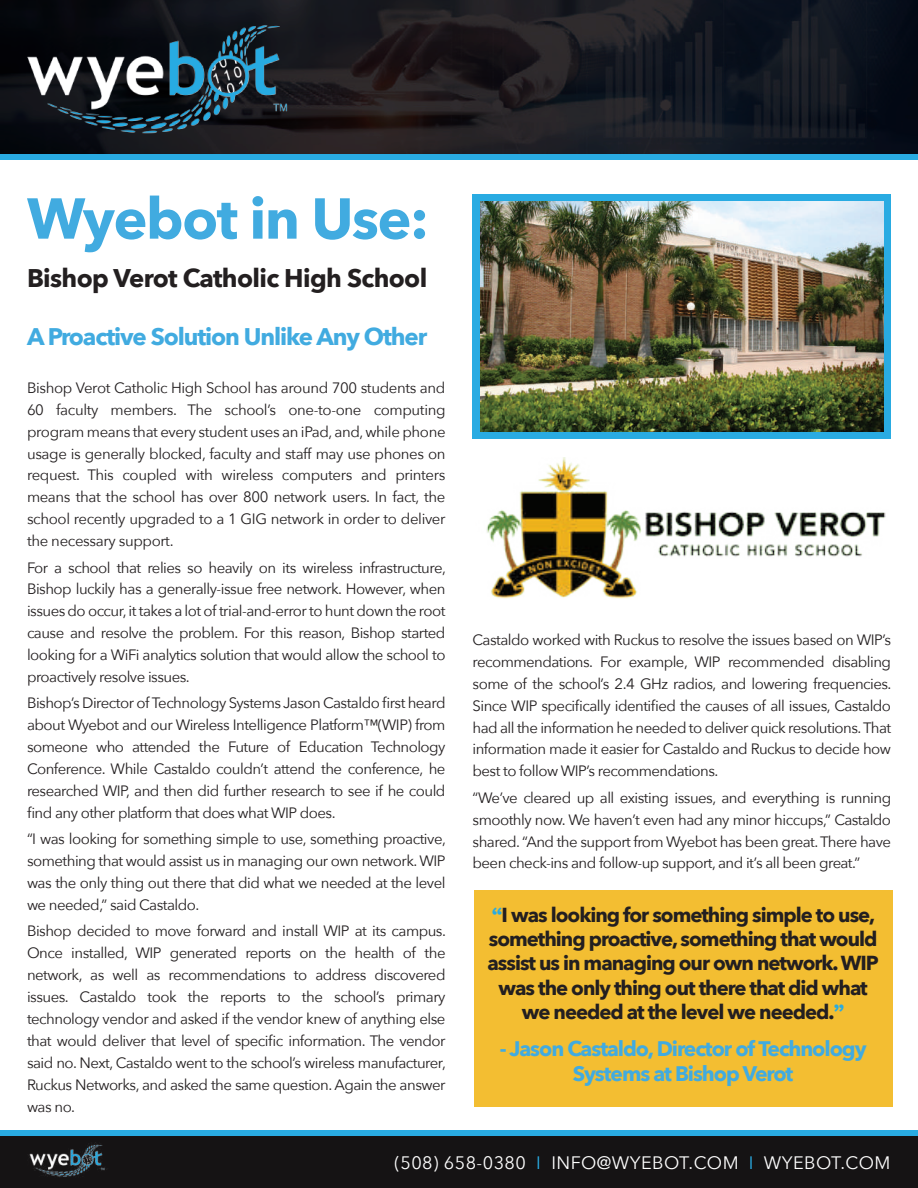
<style>
.page{position:relative;width:918px;height:1188px;background:#fff}
.page>*{position:absolute;margin:0;border:0;box-sizing:border-box;transform-origin:0 0}
.t1{font:700 57px "Avenir Next";letter-spacing:-.025em;color:#41abe0}
.t2{font:700 25.5px "Avenir Next";letter-spacing:-.025em;color:#231f20}
.t3{font:700 24px "Avenir Next";letter-spacing:-.045em;color:#41abe0}
.t4{font:700 21px/25.2px "Avenir Next";letter-spacing:-.05em;color:#41abe0;text-align:center}
.t5{font:700 20.25px/24.3px "Avenir Next";letter-spacing:-.05em;color:#231f20;text-align:center}
.t6{font:18px "Avenir Next";letter-spacing:.025em;color:#fff}
.t7{font:15px/21.9px "Avenir Next";letter-spacing:-.035em;color:#231f20;text-align:justify}
.s1{font-family:"Bookman Old Style";color:#29abe2}
.s2{color:#29abe2}
</style>
<div class="page">
<img style="left:0;top:0;width:918px;height:154px">
<div style="left:0;top:1134px;width:918px;height:54px;background:#151314"></div>
<div style="left:0;top:1130px;width:918px;height:5px;background:#29abe2"></div>
<div style="left:0;top:154px;width:918px;height:5px;background:#29abe2"></div>
<img style="left:19px;top:16px;width:283px;height:126px">
<img style="left:29px;top:1144px;width:76px;height:33px">
<div style="left:474px;top:890px;width:418px;height:217px;background:#f3be32"></div>
<div style="left:473px;top:194px;width:418px;height:245px;background:#29abe2"></div>
<img style="left:486px;top:457px;width:400px;height:142px">
<img style="left:480px;top:202px;width:403px;height:229px">
<h1 class="t1" style="left:27px;top:169px;width:403px">Wyebot in Use:</h1>
<h2 class="t2" style="left:27px;top:256px;width:402px">Bishop Verot Catholic High School</h2>
<h3 class="t3" style="left:27px;top:316px;width:402px">A Proactive Solution Unlike Any Other</h3>
<p class="t7" style="left:27px;top:376px;width:420px">Bishop Verot Catholic High School has around 700 students and 60 faculty members. The school’s one-to-one computing program means that every student uses an iPad, and, while phone usage is generally blocked, faculty and staff may use phones on request. This coupled with wireless computers and printers means that the school has over 800 network users. In fact, the school recently upgraded to a 1 GIG network in order to deliver the necessary support.</p>
<p class="t7" style="left:27px;top:556px;width:421px">For a school that relies so heavily on its wireless infrastructure, Bishop luckily has a generally-issue free network. However, when issues do occur, it takes a lot of trial-and-error to hunt down the root cause and resolve the problem. For this reason, Bishop started looking for a WiFi analytics solution that would allow the school to proactively resolve issues.</p>
<p class="t7" style="left:27px;top:692px;width:420px">Bishop’s Director of Technology Systems Jason Castaldo first heard about Wyebot and our Wireless Intelligence Platform™(WIP) from someone who attended the Future of Education Technology Conference. While Castaldo couldn’t attend the conference, he researched WIP, and then did further research to see if he could find any other platform that does what WIP does.</p>
<p class="t7" style="left:27px;top:828px;width:420px">“I was looking for something simple to use, something proactive, something that would assist us in managing our own network. WIP was the only thing out there that did what we needed at the level we needed,” said Castaldo.</p>
<p class="t7" style="left:27px;top:920px;width:421px">Bishop decided to move forward and install WIP at its campus.<br>Once installed, WIP generated reports on the health of the network, as well as recommendations to address discovered issues. Castaldo took the reports to the school’s primary technology vendor and asked if the vendor knew of anything else that would deliver that level of specific information. The vendor said no. Next, Castaldo went to the school’s wireless manufacturer, Ruckus Networks, and asked the same question. Again the answer was no.</p>
<p class="t7" style="left:473px;top:628px;width:420px">Castaldo worked with Ruckus to resolve the issues based on WIP’s recommendations. For example, WIP recommended disabling some of the school’s 2.4 GHz radios, and lowering frequencies.<br>Since WIP specifically identified the causes of all issues, Castaldo had all the information he needed to deliver quick resolutions. That information made it easier for Castaldo and Ruckus to decide how best to follow WIP’s recommendations.</p>
<p class="t7" style="left:473px;top:786px;width:420px">“We’ve cleared up all existing issues, and everything is running smoothly now. We haven’t even had any minor hiccups,” Castaldo shared. “And the support from Wyebot has been great. There have been check-ins and follow-up support, and it’s all been great.”</p>
<h3 class="t5" style="left:488px;top:902px;width:393px"><span class="s1">“</span>I was looking for something simple to use, something proactive, something that would assist us in managing our own network. WIP was the only thing out there that did what we needed at the level we needed.<span class="s1">”</span></h3>
<h3 class="t4" style="left:500px;top:1036px;width:368px">- Jason Castaldo, Director of Technology<br>Systems at Bishop Verot</h3>
<p class="t6" style="left:395px;top:1147px;width:497px">(508) 658-0380 <span class="s2">I</span> INFO@WYEBOT.COM <span class="s2">I</span> WYEBOT.COM</p>
</div>
